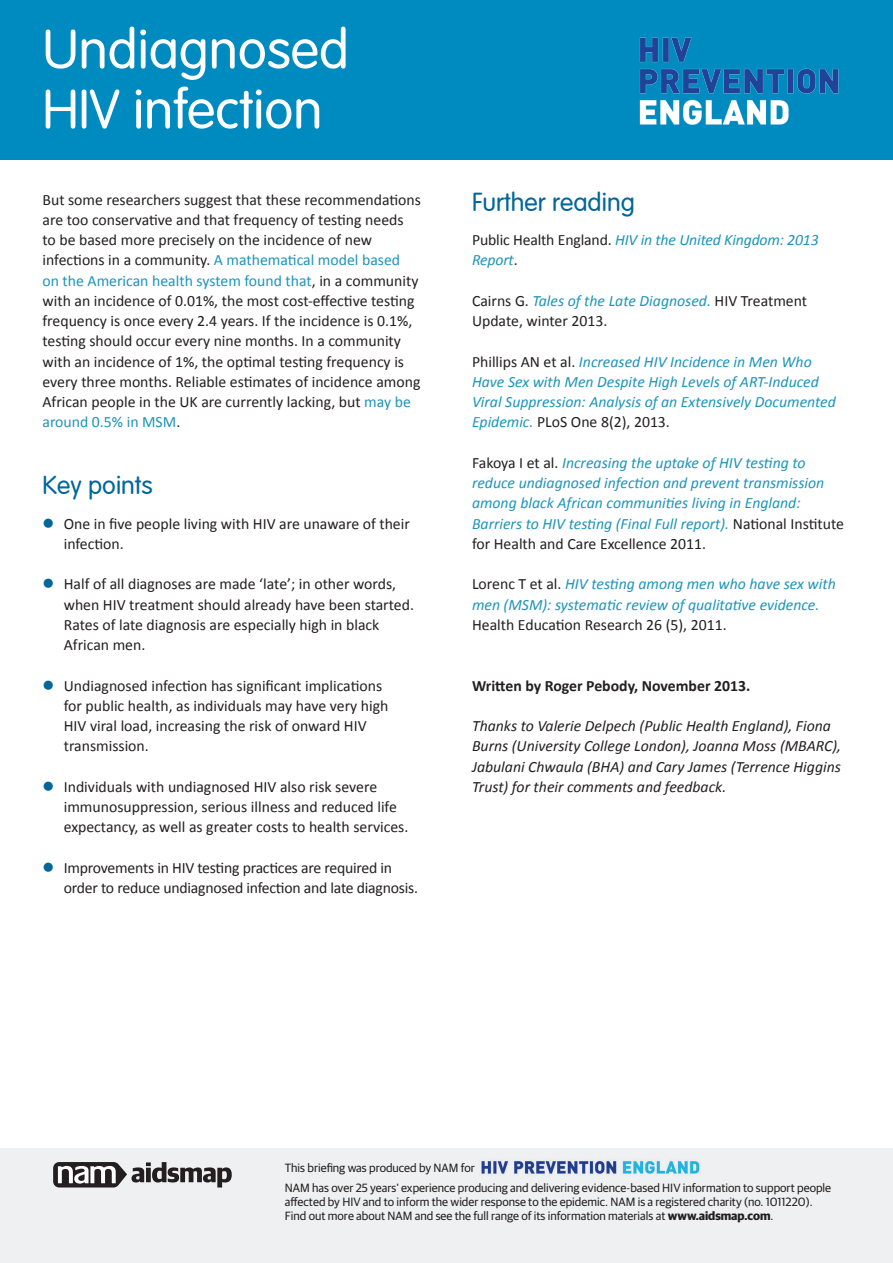
<style>
.page{position:relative;width:893px;height:1263px;background:#fff}
.page>*{position:absolute;margin:0;border:0;box-sizing:border-box;transform-origin:0 0}
.t1{font:300 54px/60px "VAG Rounded";color:#fff}
.t2{font:300 25.5px "VAG Rounded";color:#01669a}
.text{font:15.75px/20.2px "Calibri";color:#231f20}
.text__no_indent{font:italic 15.75px/20.2px "Calibri";color:#1d94b9}
.text__no_indent-2{font:italic 15.75px/20.2px "Calibri";color:#231f20}
.text__no_indent-3{font:15.75px/20.2px "Calibri";color:#231f20}
.text__no_indent-4{font:700 15.75px "Calibri";color:#231f20}
.t3{font:12px/14.4px "Guardian Sans";color:#231f20}
.s1{color:#1d94b9}
.s2{font-style:normal;color:#231f20}
.s3{font-style:italic;color:#1d94b9}
.s4{font-weight:700}
</style>
<div class="page">
<div style="left:0;top:0;width:893px;height:159px;background:#008bc0"></div>
<img style="left:639px;top:37px;width:200px;height:88px">
<div style="left:0;top:1148px;width:893px;height:115px;background:#eff0f1"></div>
<img style="left:481px;top:1161px;width:219px;height:13px">
<svg style="left:53px;top:1162px;width:179px;height:25px"></svg>
<p class="t1" style="left:43px;top:21px;width:308px">Undiagnosed<br>HIV infection</p>
<p class="text" style="left:43px;top:188px;width:380px">But some researchers suggest that these recommendations are too conservative and that frequency of testing needs to be based more precisely on the incidence of new infections in a community. <span class="s1">A mathematical model based<br>on the American health system found that</span>, in a community with an incidence of 0.01%, the most cost-effective testing frequency is once every 2.4 years. If the incidence is 0.1%, testing should occur every nine months. In a community with an incidence of 1%, the optimal testing frequency is every three months. Reliable estimates of incidence among African people in the UK are currently lacking, but <span class="s1">may be around 0.5% in MSM</span>.</p>
<p class="t2" style="left:43px;top:471px;width:112px">Key points</p>
<p class="text" style="left:64px;top:512px;width:348px">One in five people living with HIV are unaware of their infection.</p>
<p class="text" style="left:64px;top:573px;width:352px">Half of all diagnoses are made ‘late’; in other words, when HIV treatment should already have been started.<br>Rates of late diagnosis are especially high in black African men.</p>
<p class="text" style="left:64px;top:674px;width:326px">Undiagnosed infection has significant implications for public health, as individuals may have very high HIV viral load, increasing the risk of onward HIV transmission.</p>
<p class="text" style="left:64px;top:776px;width:346px">Individuals with undiagnosed HIV also risk severe immunosuppression, serious illness and reduced life expectancy, as well as greater costs to health services.</p>
<p class="text" style="left:64px;top:857px;width:356px">Improvements in HIV testing practices are required in order to reduce undiagnosed infection and late diagnosis.</p>
<p class="t2" style="left:472px;top:187px;width:164px">Further reading</p>
<p class="text__no_indent" style="left:472px;top:229px;width:348px"><span class="s2">Public Health England.</span> HIV in the United Kingdom: 2013<br>Report<span class="s2">.</span></p>
<p class="text__no_indent-3" style="left:472px;top:290px;width:337px">Cairns G. <span class="s3">Tales of the Late Diagnosed.</span> HIV Treatment<br>Update, winter 2013.</p>
<p class="text__no_indent" style="left:472px;top:350px;width:365px"><span class="s2">Phillips AN et al.</span> Increased HIV Incidence in Men Who Have Sex with Men Despite High Levels of ART-Induced Viral Suppression: Analysis of an Extensively Documented Epidemic. <span class="s2">PLoS One 8(2), 2013.</span></p>
<p class="text__no_indent" style="left:472px;top:452px;width:373px"><span class="s2">Fakoya I et al.</span> Increasing the uptake of HIV testing to reduce undiagnosed infection and prevent transmission among black African communities living in England:<br>Barriers to HIV testing (Final Full report). <span class="s2">National Institute for Health and Care Excellence 2011.</span></p>
<p class="text__no_indent" style="left:472px;top:573px;width:365px"><span class="s2">Lorenc T et al.</span> HIV testing among men who have sex with men (MSM): systematic review of qualitative evidence.<br><span class="s2">Health Education Research 26 (5), 2011.</span></p>
<p class="text__no_indent-4" style="left:472px;top:676px;width:280px">Written by Roger Pebody, November 2013.</p>
<p class="text__no_indent-2" style="left:472px;top:715px;width:371px">Thanks to Valerie Delpech (Public Health England), Fiona Burns (University College London), Joanna Moss (MBARC), Jabulani Chwaula (BHA) and Cary James (Terrence Higgins Trust) for their comments and feedback.</p>
<p class="t3" style="left:285px;top:1159px;width:191px">This briefing was produced by NAM for</p>
<p class="t3" style="left:285px;top:1179px;width:548px">NAM has over 25 years’ experience producing and delivering evidence-based HIV information to support people affected by HIV and to inform the wider response to the epidemic. NAM is a registered charity (no. 1011220).<br>Find out more about NAM and see the full range of its information materials at <span class="s4">www.aidsmap.com</span>.</p>
</div>
